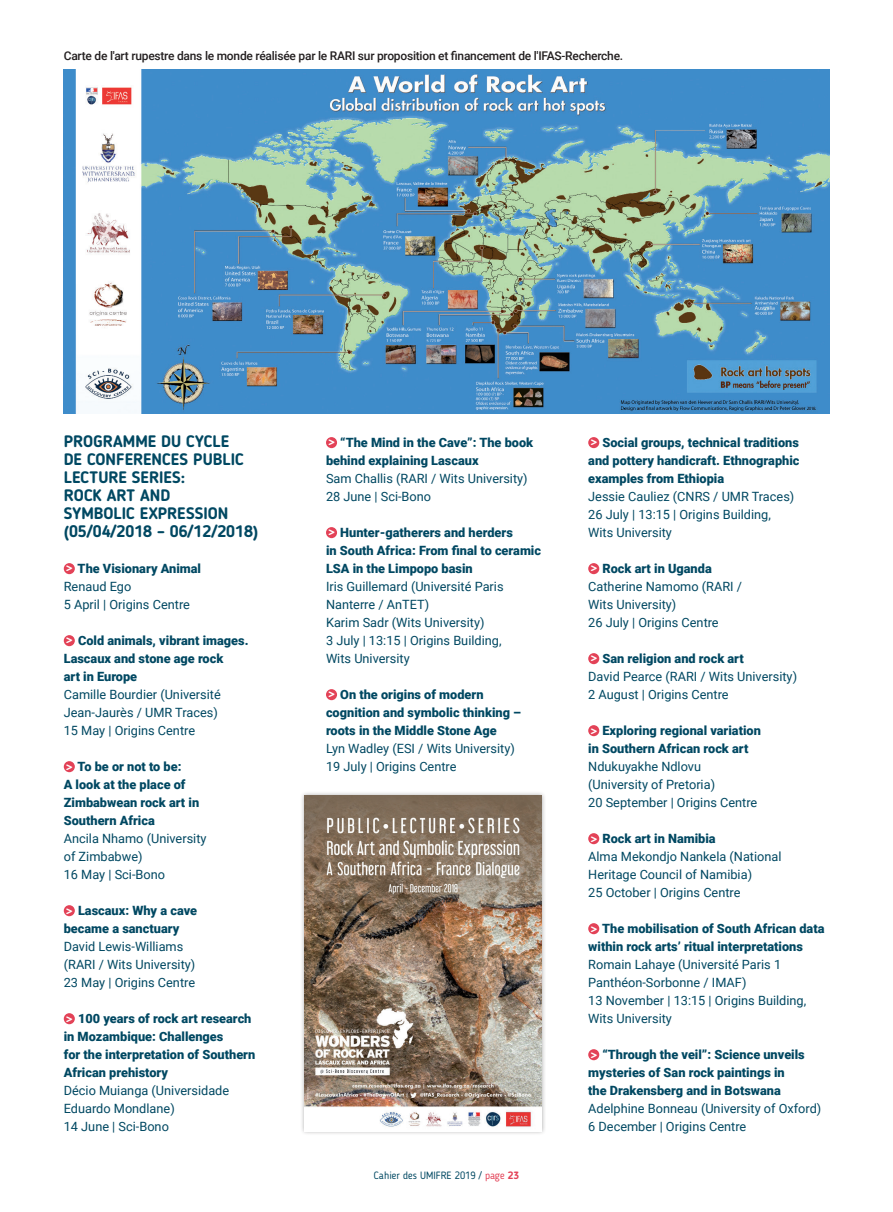
<style>
.page{position:relative;width:893px;height:1212px;background:#fff}
.page>*{position:absolute;margin:0;border:0;box-sizing:border-box;transform-origin:0 0}
.texte_courant{font:700 16.5px/18px "Blogger Sans";color:#004862}
.texte_courant-2{font:12.75px/18px "Roboto";color:#004862}
.texte_courant-3{font:900 12.75px/18px "Roboto";color:#004862}
.Texte_courant_ok{font:500 12px "Roboto";letter-spacing:-.02em;color:#231f20}
.inter{font:700 10.65px "Blogger Sans";color:#fff}
.t1{font:10.5px "Blogger Sans";color:#004862}
.s1{color:#e34257}
.s2{font-weight:700;color:#e34257}
</style>
<div class="page">
<img style="left:64px;top:70px;width:766px;height:344px">
<div style="left:64px;top:563px;width:11px;height:11px;background:#e34257;border-radius:50%"></div>
<div style="left:64px;top:635px;width:11px;height:11px;background:#e34257;border-radius:50%"></div>
<div style="left:64px;top:761px;width:11px;height:11px;background:#e34257;border-radius:50%"></div>
<div style="left:64px;top:905px;width:11px;height:11px;background:#e34257;border-radius:50%"></div>
<div style="left:64px;top:1013px;width:11px;height:11px;background:#e34257;border-radius:50%"></div>
<div style="left:300px;top:791px;width:246px;height:344px;background:#231f20;opacity:.37"></div>
<img style="left:305px;top:796px;width:237px;height:335px">
<div style="left:326px;top:437px;width:11px;height:11px;background:#e34257;border-radius:50%"></div>
<div style="left:326px;top:527px;width:11px;height:11px;background:#e34257;border-radius:50%"></div>
<div style="left:326px;top:689px;width:11px;height:11px;background:#e34257;border-radius:50%"></div>
<div style="left:588px;top:437px;width:11px;height:11px;background:#e34257;border-radius:50%"></div>
<div style="left:588px;top:563px;width:11px;height:11px;background:#e34257;border-radius:50%"></div>
<div style="left:588px;top:653px;width:11px;height:11px;background:#e34257;border-radius:50%"></div>
<div style="left:588px;top:725px;width:11px;height:11px;background:#e34257;border-radius:50%"></div>
<div style="left:588px;top:833px;width:11px;height:11px;background:#e34257;border-radius:50%"></div>
<div style="left:588px;top:923px;width:11px;height:11px;background:#e34257;border-radius:50%"></div>
<div style="left:588px;top:1049px;width:11px;height:11px;background:#e34257;border-radius:50%"></div>
<p class="Texte_courant_ok" style="left:64px;top:47px;width:561px">Carte de l'art rupestre dans le monde réalisée par le RARI sur proposition et financement de l'IFAS-Recherche.</p>
<p class="texte_courant" style="left:64px;top:432px;width:196px">PROGRAMME DU CYCLE<br>DE CONFERENCES PUBLIC<br>LECTURE SERIES:<br>ROCK ART AND<br>SYMBOLIC EXPRESSION (05/04/2018 – 06/12/2018)</p>
<p class="inter" style="left:66px;top:562px;width:9px">&gt;</p>
<p class="texte_courant-3" style="left:78px;top:559px;width:125px">The Visionary Animal</p>
<p class="texte_courant-2" style="left:64px;top:577px;width:69px">Renaud Ego</p>
<p class="texte_courant-2" style="left:64px;top:595px;width:128px">5 April | Origins Centre</p>
<p class="inter" style="left:66px;top:634px;width:9px">&gt;</p>
<p class="texte_courant-3" style="left:64px;top:631px;width:186px;text-indent:14px">Cold animals, vibrant images.<br>Lascaux and stone age rock<br>art in Europe</p>
<p class="texte_courant-2" style="left:64px;top:685px;width:159px">Camille Bourdier (Université<br>Jean-Jaurès / UMR Traces)</p>
<p class="texte_courant-2" style="left:64px;top:721px;width:133px">15 May | Origins Centre</p>
<p class="inter" style="left:66px;top:760px;width:9px">&gt;</p>
<p class="texte_courant-3" style="left:64px;top:757px;width:137px;text-indent:14px">To be or not to be:<br>A look at the place of<br>Zimbabwean rock art in<br>Southern Africa</p>
<p class="texte_courant-2" style="left:64px;top:829px;width:144px">Ancila Nhamo (University of Zimbabwe)</p>
<p class="texte_courant-2" style="left:64px;top:865px;width:103px">16 May | Sci-Bono</p>
<p class="inter" style="left:66px;top:904px;width:9px">&gt;</p>
<p class="texte_courant-3" style="left:64px;top:901px;width:135px;text-indent:14px">Lascaux: Why a cave became a sanctuary</p>
<p class="texte_courant-2" style="left:64px;top:937px;width:133px">David Lewis-Williams (RARI / Wits University)</p>
<p class="texte_courant-2" style="left:64px;top:973px;width:133px">23 May | Origins Centre</p>
<p class="inter" style="left:66px;top:1012px;width:9px">&gt;</p>
<p class="texte_courant-3" style="left:64px;top:1009px;width:193px;text-indent:14px">100 years of rock art research in Mozambique: Challenges<br>for the interpretation of Southern<br>African prehistory</p>
<p class="texte_courant-2" style="left:64px;top:1081px;width:167px">Décio Muianga (Universidade<br>Eduardo Mondlane)</p>
<p class="texte_courant-2" style="left:64px;top:1117px;width:107px">14 June | Sci-Bono</p>
<p class="texte_courant-3" style="left:326px;top:433px;width:209px;text-indent:14px">“The Mind in the Cave”: The book behind explaining Lascaux</p>
<p class="texte_courant-2" style="left:326px;top:469px;width:203px">Sam Challis (RARI / Wits University)</p>
<p class="texte_courant-2" style="left:326px;top:487px;width:107px">28 June | Sci-Bono</p>
<p class="inter" style="left:328px;top:526px;width:9px">&gt;</p>
<p class="inter" style="left:328px;top:436px;width:9px">&gt;</p>
<p class="texte_courant-3" style="left:326px;top:523px;width:217px;text-indent:14px">Hunter-gatherers and herders<br>in South Africa: From final to ceramic<br>LSA in the Limpopo basin</p>
<p class="texte_courant-2" style="left:326px;top:577px;width:179px">Iris Guillemard (Université Paris<br>Nanterre / AnTET)</p>
<p class="texte_courant-2" style="left:326px;top:613px;width:160px">Karim Sadr (Wits University)</p>
<p class="texte_courant-2" style="left:326px;top:631px;width:177px">3 July | 13:15 | Origins Building,<br>Wits University</p>
<p class="inter" style="left:328px;top:688px;width:9px">&gt;</p>
<p class="texte_courant-3" style="left:326px;top:685px;width:197px;text-indent:14px">On the origins of modern cognition and symbolic thinking – roots in the Middle Stone Age</p>
<p class="texte_courant-2" style="left:326px;top:739px;width:190px">Lyn Wadley (ESI / Wits University)</p>
<p class="texte_courant-2" style="left:326px;top:757px;width:132px">19 July | Origins Centre</p>
<p class="t1" style="left:374px;top:1169px;width:147px">Cahier des UMIFRE 2019 / <span class="s1">page</span> <span class="s2">23</span></p>
<p class="texte_courant-3" style="left:588px;top:433px;width:213px;text-align:justify;text-indent:14px">Social groups, technical traditions and pottery handicraft. Ethnographic examples from Ethiopia</p>
<p class="texte_courant-2" style="left:588px;top:487px;width:208px">Jessie Cauliez (CNRS / UMR Traces)</p>
<p class="texte_courant-2" style="left:588px;top:505px;width:184px">26 July | 13:15 | Origins Building,<br>Wits University</p>
<p class="inter" style="left:590px;top:562px;width:9px">&gt;</p>
<p class="texte_courant-3" style="left:602px;top:559px;width:111px">Rock art in Uganda</p>
<p class="texte_courant-2" style="left:588px;top:577px;width:155px">Catherine Namomo (RARI /<br>Wits University)</p>
<p class="texte_courant-2" style="left:588px;top:613px;width:132px">26 July | Origins Centre</p>
<p class="inter" style="left:590px;top:652px;width:9px">&gt;</p>
<p class="texte_courant-3" style="left:602px;top:649px;width:143px">San religion and rock art</p>
<p class="texte_courant-2" style="left:588px;top:667px;width:210px">David Pearce (RARI / Wits University)</p>
<p class="texte_courant-2" style="left:588px;top:685px;width:142px">2 August | Origins Centre</p>
<p class="inter" style="left:590px;top:724px;width:9px">&gt;</p>
<p class="inter" style="left:590px;top:436px;width:9px">&gt;</p>
<p class="texte_courant-3" style="left:588px;top:721px;width:174px;text-indent:14px">Exploring regional variation in Southern African rock art</p>
<p class="texte_courant-2" style="left:588px;top:757px;width:128px">Ndukuyakhe Ndlovu (University of Pretoria)</p>
<p class="texte_courant-2" style="left:588px;top:793px;width:171px">20 September | Origins Centre</p>
<p class="inter" style="left:590px;top:832px;width:9px">&gt;</p>
<p class="texte_courant-3" style="left:602px;top:829px;width:115px">Rock art in Namibia</p>
<p class="texte_courant-2" style="left:588px;top:847px;width:195px">Alma Mekondjo Nankela (National<br>Heritage Council of Namibia)</p>
<p class="texte_courant-2" style="left:588px;top:883px;width:154px">25 October | Origins Centre</p>
<p class="inter" style="left:590px;top:922px;width:9px">&gt;</p>
<p class="texte_courant-3" style="left:588px;top:919px;width:238px;text-indent:14px">The mobilisation of South African data within rock arts’ ritual interpretations</p>
<p class="texte_courant-2" style="left:588px;top:955px;width:194px">Romain Lahaye (Université Paris 1<br>Panthéon-Sorbonne / IMAF)</p>
<p class="texte_courant-2" style="left:588px;top:991px;width:219px">13 November | 13:15 | Origins Building,<br>Wits University</p>
<p class="inter" style="left:590px;top:1048px;width:9px">&gt;</p>
<p class="texte_courant-3" style="left:588px;top:1045px;width:218px;text-indent:14px">“Through the veil”: Science unveils mysteries of San rock paintings in the Drakensberg and in Botswana</p>
<p class="texte_courant-2" style="left:588px;top:1099px;width:235px">Adelphine Bonneau (University of Oxford)</p>
<p class="texte_courant-2" style="left:588px;top:1117px;width:160px">6 December | Origins Centre</p>
</div>
